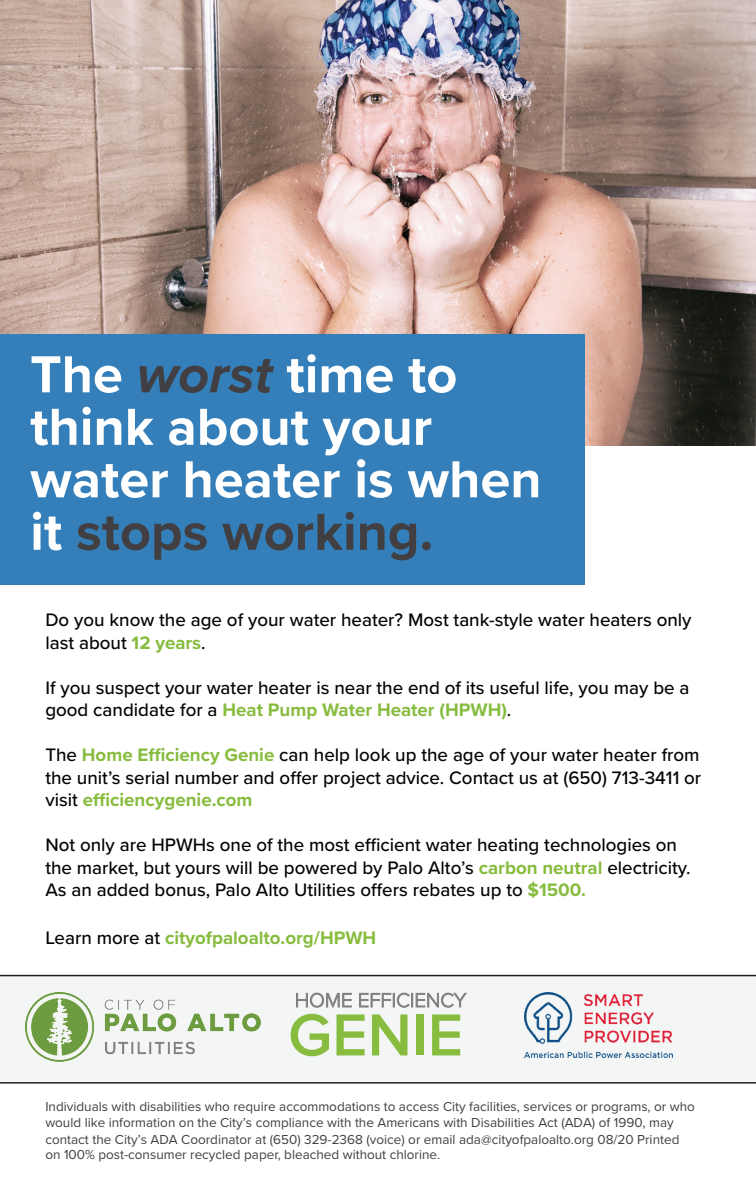
<style>
.page{position:relative;width:756px;height:1188px;background:#fff}
.page>*{position:absolute;margin:0;border:0;box-sizing:border-box;transform-origin:0 0}
.t1{font:700 54px/52.5px "Proxima Nova";color:#fff}
.t2{font:500 18.75px/22.5px "Proxima Nova";color:#040503}
.t3{font:700 18.75px "Proxima Nova";color:#87bc3f}
.t4{font:13.5px/16.2px "Proxima Nova";color:#413f41}
.s1{font-style:italic;color:#413f41}
.s2{color:#413f41}
.s3{font-weight:700;color:#87bc3f}
.s4{font-weight:500;color:#040503}
</style>
<div class="page">
<img style="left:0;top:0;width:756px;height:446px">
<div style="left:0;top:975px;width:756px;height:109px;background:#f3f6f4"></div>
<img style="left:26px;top:993px;width:235px;height:69px">
<img style="left:525px;top:993px;width:147px;height:65px">
<svg style="left:296px;top:991px;width:56px;height:17px"></svg>
<svg style="left:359px;top:992px;width:108px;height:16px"></svg>
<svg style="left:291px;top:1014px;width:38px;height:42px"></svg>
<svg style="left:337px;top:1014px;width:28px;height:41px"></svg>
<svg style="left:372px;top:1014px;width:35px;height:41px"></svg>
<div style="left:416px;top:1014px;width:7px;height:41px;background:#87bc3f"></div>
<svg style="left:432px;top:1014px;width:28px;height:41px"></svg>
<div style="left:0;top:334px;width:585px;height:251px;background:#347fb9"></div>
<h1 class="t1" style="left:30px;top:347px;width:513px">The <span class="s1">worst</span> time to think about your water heater is when it <span class="s2">stops working.</span></h1>
<p class="t2" style="left:45px;top:608px;width:648px">Do you know the age of your water heater? Most tank-style water heaters only last about <span class="s3">12 years</span>.</p>
<p class="t2" style="left:45px;top:676px;width:646px">If you suspect your water heater is near the end of its useful life, you may be a good candidate for a <span class="s3">Heat Pump Water Heater (HPWH)</span>.</p>
<p class="t2" style="left:45px;top:743px;width:657px;text-align:justify">The <span class="s3">Home Efficiency Genie</span> can help look up the age of your water heater from the unit’s serial number and offer project advice. Contact us at (650) 713-3411 or visit <span class="s3">efficiencygenie.com</span></p>
<p class="t2" style="left:45px;top:833px;width:647px">Not only are HPWHs one of the most efficient water heating technologies on the market, but yours will be powered by Palo Alto’s <span class="s3">carbon neutral</span> electricity.<br>As an added bonus, Palo Alto Utilities offers rebates up to <span class="s3">$1500.</span></p>
<p class="t3" style="left:45px;top:924px;width:332px"><span class="s4">Learn more at</span> cityofpaloalto.org/HPWH</p>
<p class="t4" style="left:45px;top:1098px;width:651px">Individuals with disabilities who require accommodations to access City facilities, services or programs, or who would like information on the City’s compliance with the Americans with Disabilities Act (ADA) of 1990, may contact the City’s ADA Coordinator at (650) 329-2368 (voice) or email ada@cityofpaloalto.org 08/20 Printed on 100% post-consumer recycled paper, bleached without chlorine.</p>
</div>
